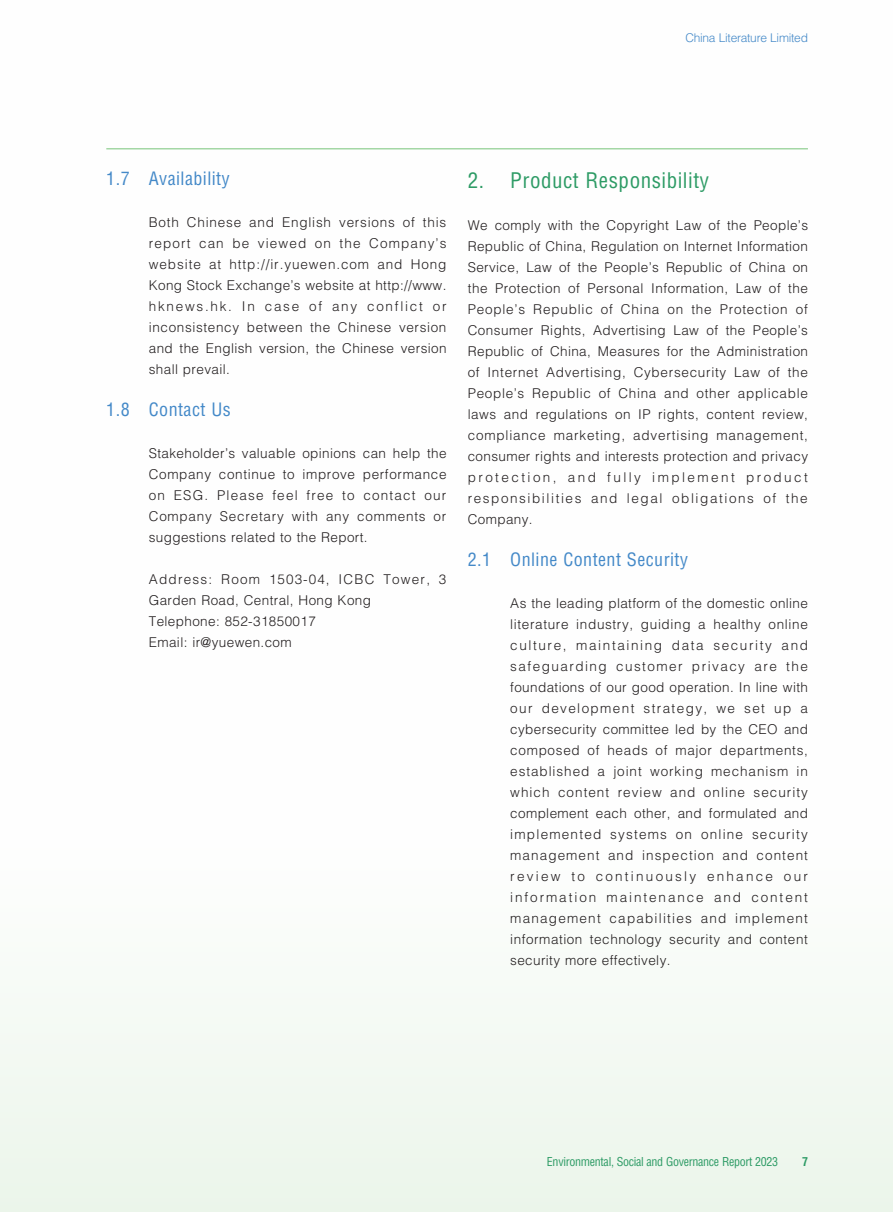
<style>
.page{position:relative;width:893px;height:1212px;background:#fff}
.page>*{position:absolute;margin:0;border:0;box-sizing:border-box;transform-origin:0 0}
.t1{font:condensed 21px "Helvetica LT Std";letter-spacing:.025em;color:#2d9b65}
.t2{font:condensed 18px "Helvetica LT Std";letter-spacing:.025em;color:#4489c8}
.t3{font:300 13.5px/21px "Helvetica LT Std";letter-spacing:.05em;color:#231f20;text-align:justify}
.t4{font:300 13.5px/21px "Helvetica LT Std";letter-spacing:.03em;color:#231f20}
.t5{font:condensed 12px "Helvetica LT Std";letter-spacing:-.025em;color:#2d9b65}
.t6{font:300 12px "Helvetica LT Std";letter-spacing:-.02em;color:#4489c8}
.t7{font:700 condensed 12px "Helvetica LT Std";color:#2d9b65}
</style>
<div class="page">
<div style="left:0;top:0;width:893px;height:1212px;background:linear-gradient(to bottom,#fff,#f4faf4)"></div>
<hr style="left:106px;top:148px;width:702px;height:1px;background:#77c479">
<p class="t6" style="left:685px;top:30px;width:124px">China Literature Limited</p>
<h2 class="t2" style="left:106px;top:167px;width:125px">1.7 Availability</h2>
<p class="t3" style="left:149px;top:212px;width:299px;text-align:left">Both Chinese and English versions of this report can be viewed on the Company’s website at http://ir.yuewen. com and Hong Kong Stock Exchange’s website at http://www. hknews. hk. In case of any conflict or inconsistency between the Chinese version and the English version, the Chinese version shall prevail.</p>
<h2 class="t2" style="left:106px;top:398px;width:126px">1.8 Contact Us</h2>
<p class="t3" style="left:149px;top:443px;width:299px">Stakeholder’s valuable opinions can help the Company continue to improve performance on ESG. Please feel free to contact our Company Secretary with any comments or suggestions related to the Report.</p>
<p class="t4" style="left:149px;top:569px;width:299px">Address: Room 1503-04, ICBC Tower, 3<br>Garden Road, Central, Hong Kong<br>Telephone: 852-31850017<br>Email: ir@yuewen. com</p>
<h1 class="t1" style="left:468px;top:167px;width:243px">2. Product Responsibility</h1>
<p class="t3" style="left:468px;top:214px;width:342px">We comply with the Copyright Law of the People’s Republic of China, Regulation on Internet Information Service, Law of the People’s Republic of China on the Protection of Personal Information, Law of the People’s Republic of China on the Protection of Consumer Rights, Advertising Law of the People’s Republic of China, Measures for the Administration of Internet Advertising, Cybersecurity Law of the People’s Republic of China and other applicable laws and regulations on IP rights, content review, compliance marketing, advertising management, consumer rights and interests protection and privacy protection, and fully implement product responsibilities and legal obligations of the Company.</p>
<h2 class="t2" style="left:468px;top:548px;width:222px">2.1 Online Content Security</h2>
<p class="t3" style="left:510px;top:592px;width:299px">As the leading platform of the domestic online literature industry, guiding a healthy online culture, maintaining data security and safeguarding customer privacy are the foundations of our good operation. In line with our development strategy, we set up a cybersecurity committee led by the CEO and composed of heads of major departments, established a joint working mechanism in which content review and online security complement each other, and formulated and implemented systems on online security management and inspection and content review to continuously enhance our information maintenance and content management capabilities and implement information technology security and content security more effectively.</p>
<p class="t5" style="left:547px;top:1154px;width:233px">Environmental, Social and Governance Report 2023</p>
<p class="t7" style="left:802px;top:1154px;width:7px">7</p>
</div>
